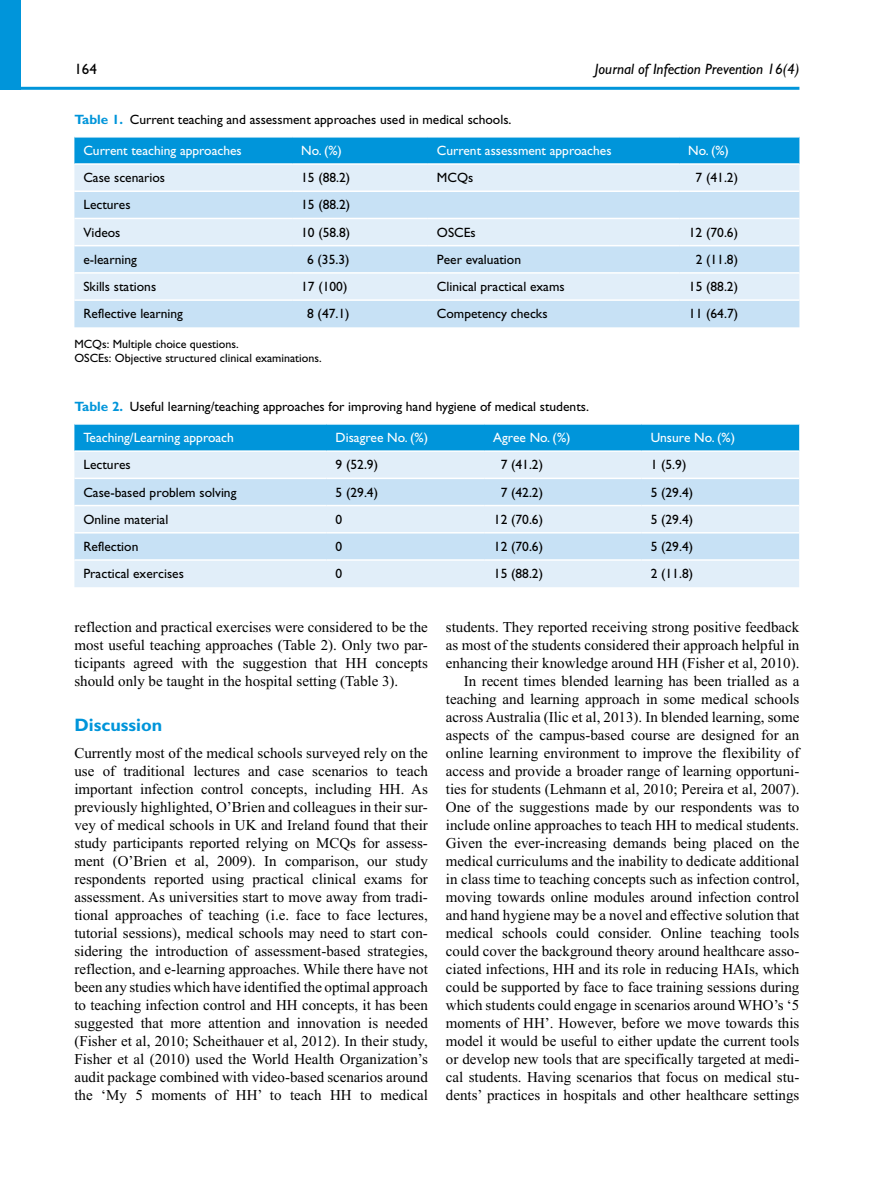
<style>
.page{position:relative;width:893px;height:1191px;background:#fff}
.page>*{position:absolute;margin:0;border:0;box-sizing:border-box;transform-origin:0 0}
.t1{font:700 18px "Gill Sans Std";color:#0095da}
.t2{font:15px/18px "Times New Roman";color:#000;text-align:justify}
.t3{font:italic 15px "Gill Sans Std";color:#000}
.t4{font:15px "Gill Sans Std";color:#000}
.t5{font:13.5px "Gill Sans Std";color:#000}
.t6{font:13.5px "Gill Sans Std";color:#fff}
.t7{font:12px/14.2px "Gill Sans Std";color:#000}
.s1{font-weight:700;color:#0095da}
</style>
<div class="page">
<hr style="left:0;top:87px;width:799px;height:3px;background:#0095da">
<div style="left:0;top:0;width:21px;height:89px;background:#0095da"></div>
<div style="left:74px;top:138px;width:725px;height:25px;background:#0095da"></div>
<div style="left:74px;top:165px;width:725px;height:25px;background:#e1eef9"></div>
<svg style="left:74px;top:192px;width:725px;height:135px;background:#d1e6f6"></svg>
<hr style="left:74px;top:218px;width:218px;height:1px;background:#fff">
<hr style="left:292px;top:218px;width:136px;height:1px;background:#fff">
<hr style="left:428px;top:218px;width:251px;height:1px;background:#fff">
<hr style="left:679px;top:218px;width:120px;height:1px;background:#fff">
<hr style="left:74px;top:245px;width:218px;height:1px;background:#fff">
<hr style="left:292px;top:245px;width:136px;height:1px;background:#fff">
<hr style="left:428px;top:245px;width:251px;height:1px;background:#fff">
<hr style="left:679px;top:245px;width:120px;height:1px;background:#fff">
<hr style="left:74px;top:272px;width:218px;height:2px;background:#fff">
<hr style="left:292px;top:272px;width:136px;height:2px;background:#fff">
<hr style="left:428px;top:272px;width:251px;height:2px;background:#fff">
<hr style="left:679px;top:272px;width:120px;height:2px;background:#fff">
<hr style="left:74px;top:299px;width:218px;height:2px;background:#fff">
<hr style="left:292px;top:299px;width:136px;height:2px;background:#fff">
<hr style="left:428px;top:299px;width:251px;height:2px;background:#fff">
<hr style="left:679px;top:299px;width:120px;height:2px;background:#fff">
<div style="left:74px;top:425px;width:725px;height:25px;background:#0095da"></div>
<div style="left:74px;top:452px;width:725px;height:135px;background:#e1eef9"></div>
<svg style="left:74px;top:479px;width:725px;height:80px;background:#d0e5f6"></svg>
<hr style="left:74px;top:477px;width:253px;height:2px;background:#fff">
<hr style="left:327px;top:477px;width:157px;height:2px;background:#fff">
<hr style="left:484px;top:477px;width:158px;height:2px;background:#fff">
<hr style="left:642px;top:477px;width:157px;height:2px;background:#fff">
<hr style="left:74px;top:505px;width:253px;height:1px;background:#fff">
<hr style="left:327px;top:505px;width:157px;height:1px;background:#fff">
<hr style="left:484px;top:505px;width:158px;height:1px;background:#fff">
<hr style="left:642px;top:505px;width:157px;height:1px;background:#fff">
<hr style="left:74px;top:532px;width:253px;height:1px;background:#fff">
<hr style="left:327px;top:532px;width:157px;height:1px;background:#fff">
<hr style="left:484px;top:532px;width:158px;height:1px;background:#fff">
<hr style="left:642px;top:532px;width:157px;height:1px;background:#fff">
<hr style="left:74px;top:559px;width:253px;height:2px;background:#fff">
<hr style="left:327px;top:559px;width:157px;height:2px;background:#fff">
<hr style="left:484px;top:559px;width:158px;height:2px;background:#fff">
<hr style="left:642px;top:559px;width:157px;height:2px;background:#fff">
<p class="t4" style="left:74px;top:60px;width:24px">164</p>
<p class="t3" style="left:595px;top:60px;width:206px">Journal of Infection Prevention 16(4)</p>
<p class="t5" style="left:74px;top:112px;width:439px"><span class="s1">Table 1.</span> Current teaching and assessment approaches used in medical schools.</p>
<p class="t6" style="left:83px;top:143px;width:160px">Current teaching approaches</p>
<p class="t6" style="left:301px;top:143px;width:42px">No. (%)</p>
<p class="t6" style="left:437px;top:143px;width:176px">Current assessment approaches</p>
<p class="t6" style="left:688px;top:143px;width:42px">No. (%)</p>
<p class="t5" style="left:83px;top:170px;width:83px">Case scenarios</p>
<p class="t5" style="left:301px;top:170px;width:51px">15 (88.2)</p>
<p class="t5" style="left:437px;top:170px;width:38px">MCQs</p>
<p class="t5" style="left:696px;top:170px;width:44px">7 (41.2)</p>
<p class="t5" style="left:83px;top:197px;width:49px">Lectures</p>
<p class="t5" style="left:301px;top:197px;width:51px">15 (88.2)</p>
<p class="t5" style="left:83px;top:224px;width:39px">Videos</p>
<p class="t5" style="left:301px;top:224px;width:51px">10 (58.8)</p>
<p class="t5" style="left:437px;top:224px;width:40px">OSCEs</p>
<p class="t5" style="left:689px;top:224px;width:51px">12 (70.6)</p>
<p class="t5" style="left:83px;top:251px;width:55px">e-learning</p>
<p class="t5" style="left:307px;top:251px;width:44px">6 (35.3)</p>
<p class="t5" style="left:437px;top:251px;width:86px">Peer evaluation</p>
<p class="t5" style="left:696px;top:251px;width:44px">2 (11.8)</p>
<p class="t5" style="left:83px;top:279px;width:74px">Skills stations</p>
<p class="t5" style="left:301px;top:279px;width:48px">17 (100)</p>
<p class="t5" style="left:437px;top:279px;width:129px">Clinical practical exams</p>
<p class="t5" style="left:689px;top:279px;width:51px">15 (88.2)</p>
<p class="t5" style="left:83px;top:306px;width:101px">Reflective learning</p>
<p class="t5" style="left:307px;top:306px;width:44px">8 (47.1)</p>
<p class="t5" style="left:437px;top:306px;width:112px">Competency checks</p>
<p class="t5" style="left:689px;top:306px;width:51px">11 (64.7)</p>
<p class="t7" style="left:74px;top:336px;width:249px">MCQs: Multiple choice questions.<br>OSCEs: Objective structured clinical examinations.</p>
<p class="t5" style="left:74px;top:399px;width:516px"><span class="s1">Table 2.</span> Useful learning/teaching approaches for improving hand hygiene of medical students.</p>
<p class="t6" style="left:83px;top:430px;width:152px">Teaching/Learning approach</p>
<p class="t6" style="left:336px;top:430px;width:94px">Disagree No. (%)</p>
<p class="t6" style="left:493px;top:430px;width:79px">Agree No. (%)</p>
<p class="t6" style="left:651px;top:430px;width:86px">Unsure No. (%)</p>
<p class="t5" style="left:83px;top:457px;width:49px">Lectures</p>
<p class="t5" style="left:336px;top:457px;width:44px">9 (52.9)</p>
<p class="t5" style="left:501px;top:457px;width:44px">7 (41.2)</p>
<p class="t5" style="left:651px;top:457px;width:37px">1 (5.9)</p>
<p class="t5" style="left:83px;top:484px;width:155px">Case-based problem solving</p>
<p class="t5" style="left:336px;top:484px;width:44px">5 (29.4)</p>
<p class="t5" style="left:501px;top:484px;width:44px">7 (42.2)</p>
<p class="t5" style="left:651px;top:484px;width:44px">5 (29.4)</p>
<p class="t5" style="left:83px;top:511px;width:86px">Online material</p>
<p class="t5" style="left:336px;top:511px;width:8px">0</p>
<p class="t5" style="left:494px;top:511px;width:51px">12 (70.6)</p>
<p class="t5" style="left:651px;top:511px;width:44px">5 (29.4)</p>
<p class="t5" style="left:83px;top:538px;width:56px">Reflection</p>
<p class="t5" style="left:336px;top:538px;width:8px">0</p>
<p class="t5" style="left:494px;top:538px;width:51px">12 (70.6)</p>
<p class="t5" style="left:651px;top:538px;width:44px">5 (29.4)</p>
<p class="t5" style="left:83px;top:566px;width:102px">Practical exercises</p>
<p class="t5" style="left:336px;top:566px;width:8px">0</p>
<p class="t5" style="left:494px;top:566px;width:51px">15 (88.2)</p>
<p class="t5" style="left:651px;top:566px;width:44px">2 (11.8)</p>
<p class="t2" style="left:74px;top:617px;width:355px">reflection and practical exercises were considered to be the most useful teaching approaches (Table 2). Only two par&shy;ticipants agreed with the suggestion that HH concepts should only be taught in the hospital setting (Table 3).</p>
<p class="t1" style="left:74px;top:714px;width:89px">Discussion</p>
<p class="t2" style="left:74px;top:743px;width:355px">Currently most of the medical schools surveyed rely on the use of traditional lectures and case scenarios to teach important infection control concepts, including HH. As previously highlighted, O’Brien and colleagues in their sur&shy;vey of medical schools in UK and Ireland found that their study participants reported relying on MCQs for assess&shy;ment (O’Brien et al, 2009). In comparison, our study respondents reported using practical clinical exams for assessment. As universities start to move away from tradi&shy;tional approaches of teaching (i.e. face to face lectures, tutorial sessions), medical schools may need to start con&shy;sidering the introduction of assessment-based strategies, reflection, and e-learning approaches. While there have not been any studies which have identified the optimal approach to teaching infection control and HH concepts, it has been suggested that more attention and innovation is needed (Fisher et al, 2010; Scheithauer et al, 2012). In their study, Fisher et al (2010) used the World Health Organization’s audit package combined with video-based scenarios around the ‘My 5 moments of HH’ to teach HH to medical</p>
<p class="t2" style="left:446px;top:617px;width:355px;text-align:right">students. They reported receiving strong positive feedback as most of the students considered their approach helpful in enhancing their knowledge around HH (Fisher et al, 2010).<br>In recent times blended learning has been trialled as a teaching and learning approach in some medical schools across Australia (Ilic et al, 2013). In blended learning, some aspects of the campus-based course are designed for an online learning environment to improve the flexibility of access and provide a broader range of learning opportuni&shy;ties for students (Lehmann et al, 2010; Pereira et al, 2007).<br>One of the suggestions made by our respondents was to include online approaches to teach HH to medical students.<br>Given the ever-increasing demands being placed on the medical curriculums and the inability to dedicate additional in class time to teaching concepts such as infection control, moving towards online modules around infection control and hand hygiene may be a novel and effective solution that medical schools could consider. Online teaching tools could cover the background theory around healthcare asso&shy;ciated infections, HH and its role in reducing HAIs, which could be supported by face to face training sessions during which students could engage in scenarios around WHO’s ‘5 moments of HH’. However, before we move towards this model it would be useful to either update the current tools or develop new tools that are specifically targeted at medi&shy;cal students. Having scenarios that focus on medical stu&shy;dents’ practices in hospitals and other healthcare settings</p>
</div>
